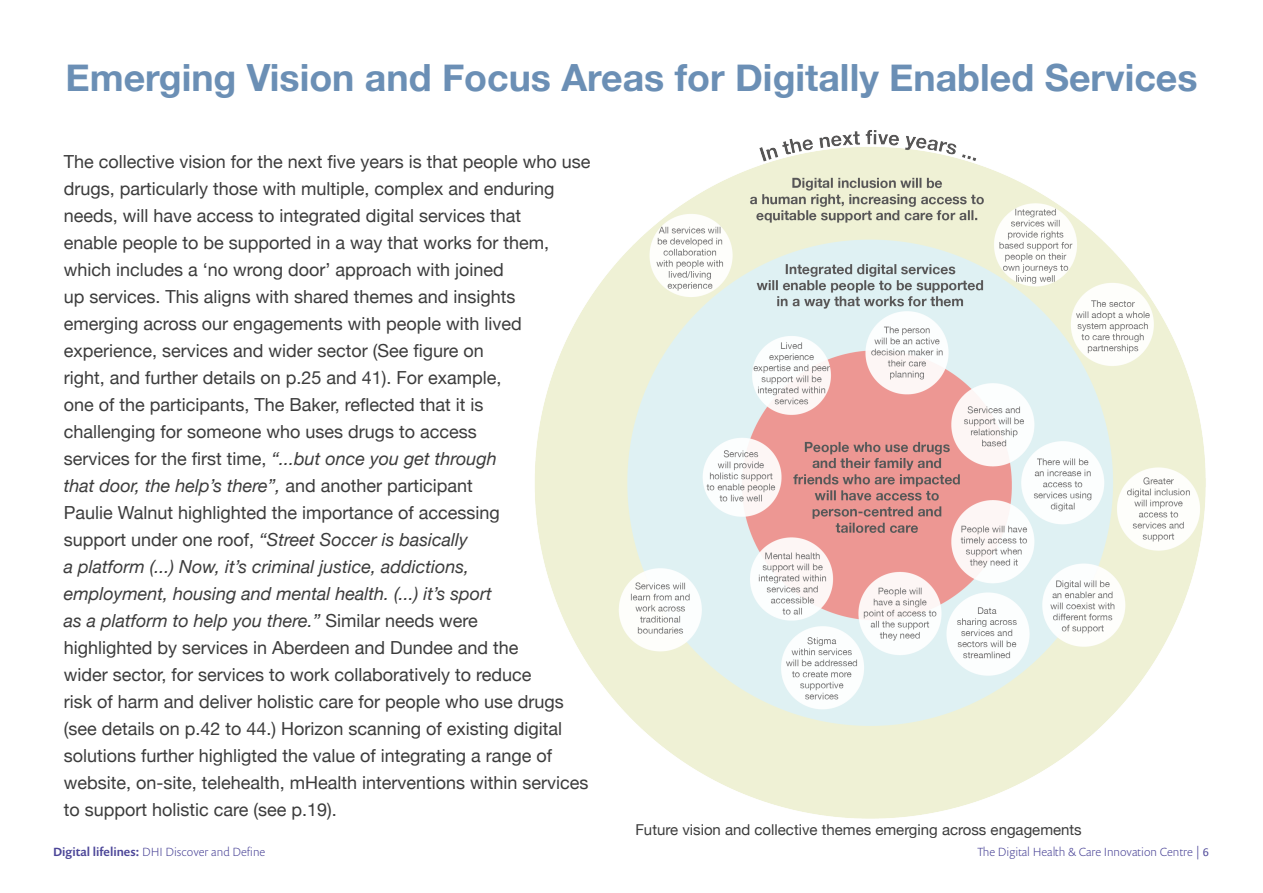
<style>
.page{position:relative;width:1263px;height:893px;background:#fff}
.page>*{position:absolute;margin:0;border:0;box-sizing:border-box;transform-origin:0 0}
.t1{font:37.5px "Helvetica Neue Bold 2";color:#6b8fb5}
.t2{font:18px/27px "Helvetica Neue";color:#3c3c3c}
.t3{font:15px "Helvetica Neue 2";color:#3c3c3c}
.t4{font:300 12px "Prenton RP Pro";color:#4c4698}
.s1{font-style:italic}
.s2{font-family:"Helvetica Neue 2"}
.s3{font-family:"Prenton RP Pro Medium Regular 2";font-weight:400}
.s4{font-family:"Calibri";font-weight:400}
</style>
<div class="page">
<img style="left:535px;top:130px;width:671px;height:689px">
<p class="t1" style="left:65px;top:48px;width:1134px">Emerging Vision and Focus Areas for Digitally Enabled Services</p>
<p class="t2" style="left:64px;top:149px;width:528px">The collective vision for the next five years is that people who use drugs, particularly those with multiple, complex and enduring needs, will have access to integrated digital services that<br>enable people to be supported in a way that works for them, which includes a ‘no wrong door’ approach with joined<br>up services. This aligns with shared themes and insights emerging across our engagements with people with lived experience, services and wider sector (See figure on<br>right, and further details on p.25 and 41). For example,<br>one of the participants, The Baker, reflected that it is<br>challenging for someone who uses drugs to access<br>services for the first time, <span class="s1">“...but once you get through<br>that door, the help’s there”,</span> <span class="s2">and another participant<br>Paulie Walnut highlighted the importance of accessing<br>support under one roof,</span> <span class="s1">“Street Soccer is basically<br>a platform (...) Now, it’s criminal justice, addictions,<br>employment, housing and mental health. (...) it’s sport<br>as a platform to help you there.”</span> Similar needs were<br><span class="s2">highlighted by services in Aberdeen and Dundee and the<br></span>wider sector, for services to work collaboratively to reduce<br>risk of harm and deliver holistic care for people who use drugs (see details on p.42 to 44.) Horizon scanning of existing digital <span class="s2">solutions further highligted the value of integrating a range of </span>website, on-site, telehealth, mHealth interventions within services to support holistic care (see p.19).</p>
<p class="t3" style="left:635px;top:818px;width:448px">Future vision and collective themes emerging across engagements</p>
<p class="t4" style="left:53px;top:843px;width:214px"><span class="s3">Digital lifelines:</span> DHI Discover and Define</p>
<p class="t4" style="left:977px;top:843px;width:233px">The Digital Health &amp; Care Innovation Centre | <span class="s4">6</span></p>
</div>
